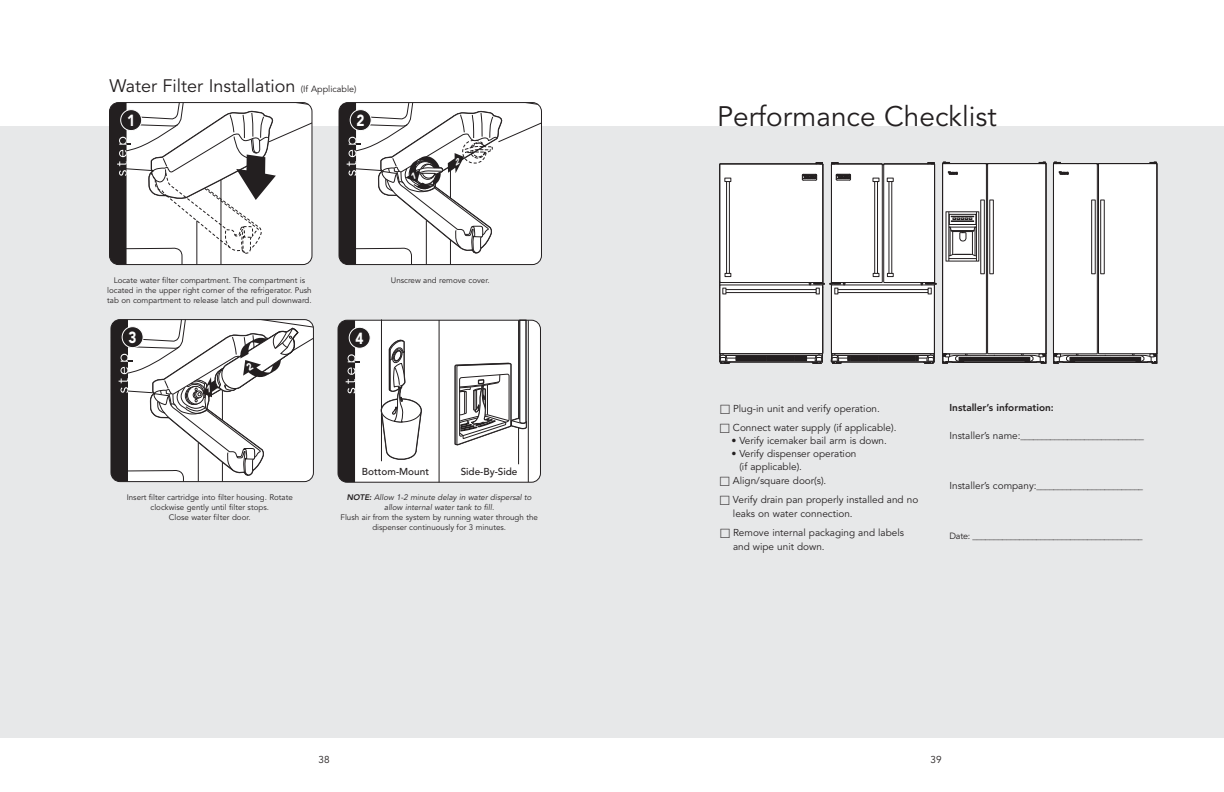
<style>
.page{position:relative;width:1224px;height:792px;background:#fff}
.page>*{position:absolute;margin:0;border:0;box-sizing:border-box;transform-origin:0 0}
.t1{font:28px "Avenir";color:#231f20}
.t2{font:18px "Avenir";color:#231f20}
.t3{font:900 16px "Avenir";color:#fff;scale:.85 1}
.t4{font:10px/19px "Avenir";color:#231f20}
.t5{font:500 10px "Avenir";color:#231f20}
.t6{font:800 10px "Avenir";color:#231f20}
.t7{font:9px "Avenir";color:#231f20}
.t8{font:8px/10px "Avenir";color:#231f20;text-align:center}
.t9{font:italic 8px/10px "Avenir";color:#231f20;text-align:center}
.s1{font-size:9px}
.s2{font-weight:800}
.s3{font-family:"Eisago News S Si"}
.s4{font-size:10px}
</style>
<div class="page">
<div style="left:612px;top:126px;width:612px;height:612px;background:#e7e8e9"></div>
<svg style="left:719px;top:162px;width:438px;height:202px;background:#e5e5e5"></svg>
<div style="left:0;top:126px;width:612px;height:612px;background:#e7e8e9"></div>
<svg style="left:110px;top:103px;width:202px;height:162px;background:#dbdbdb"></svg>
<div style="left:121px;top:110px;width:21px;height:21px;background:#231f20;border-radius:50%"></div>
<div style="left:120px;top:109px;width:22px;height:22px;border:1px solid #fff;border-radius:50%"></div>
<div style="left:338px;top:320px;width:202px;height:162px;background:#fff;border-radius:9px"></div>
<hr style="left:518px;top:320px;width:1px;height:144px;background:#231f20">
<hr style="left:528px;top:320px;width:1px;height:162px;background:#231f20">
<hr style="left:381px;top:320px;width:1px;height:141px;background:#231f20">
<svg style="left:454px;top:319px;width:74px;height:127px"></svg>
<svg style="left:380px;top:339px;width:42px;height:123px"></svg>
<div style="left:338px;top:320px;width:203px;height:163px;border:1px solid #231f20;border-radius:9px"></div>
<hr style="left:439px;top:320px;width:1px;height:162px;background:#231f20">
<svg style="left:338px;top:320px;width:22px;height:162px"></svg>
<div style="left:349px;top:327px;width:21px;height:21px;background:#231f20;border-radius:50%"></div>
<div style="left:349px;top:327px;width:22px;height:22px;border:1px solid #fff;border-radius:50%"></div>
<svg style="left:339px;top:103px;width:202px;height:162px;background:#d9d8d8"></svg>
<svg style="left:111px;top:320px;width:202px;height:162px;background:#d6d5d5"></svg>
<h2 class="t2" style="left:109px;top:78px;width:249px">Water Filter Installation <span class="s1">(If Applicable)</span></h2>
<h3 class="t3" style="left:127px;top:114px;width:11px">1</h3>
<h3 class="t3" style="left:357px;top:114px;width:11px">2</h3>
<p class="t8" style="left:107px;top:276px;width:206px">Locate water filter compartment. The compartment is located in the upper right corner of the refrigerator. Push tab on compartment to release latch and pull downward.</p>
<p class="t8" style="left:391px;top:276px;width:100px">Unscrew and remove cover.</p>
<h3 class="t3" style="left:129px;top:331px;width:11px">3</h3>
<h3 class="t3" style="left:356px;top:332px;width:11px">4</h3>
<p class="t5" style="left:362px;top:467px;width:69px">Bottom-Mount</p>
<p class="t5" style="left:461px;top:467px;width:58px">Side-By-Side</p>
<p class="t8" style="left:127px;top:492px;width:168px">Insert filter cartridge into filter housing. Rotate clockwise gently until filter stops.<br>Close water filter door.</p>
<p class="t9" style="left:347px;top:493px;width:186px"><span class="s2">NOTE:</span> Allow 1-2 minute delay in water dispersal to allow internal water tank to fill.</p>
<p class="t8" style="left:341px;top:513px;width:199px">Flush air from the system by running water through the dispenser continuously for 3 minutes.</p>
<p class="t4" style="left:318px;top:750px;width:13px">38</p>
<h1 class="t1" style="left:717px;top:105px;width:281px">Performance Checklist</h1>
<p class="t4" style="left:720px;top:400px;width:178px"><span class="s3">h</span> Plug-in unit and verify operation.<br><span class="s3">h</span> Connect water supply (if applicable).</p>
<p class="t4" style="left:731px;top:432px;width:157px">• Verify icemaker bail arm is down.</p>
<p class="t4" style="left:739px;top:448px;width:119px;line-height:13px;text-indent:-8px">• Verify dispenser operation (if applicable).</p>
<p class="t4" style="left:720px;top:472px;width:200px"><span class="s3">h</span> Align/square door(s).<br><span class="s3">h</span> Verify drain pan properly installed and no</p>
<p class="t4" style="left:720px;top:505px;width:186px;text-indent:13px">leaks on water connection.<br><span class="s3">h</span> Remove internal packaging and labels</p>
<p class="t4" style="left:733px;top:538px;width:93px">and wipe unit down.</p>
<p class="t6" style="left:950px;top:403px;width:106px">Installer’s information:</p>
<p class="t7" style="left:950px;top:432px;width:196px"><span class="s4">Installer’s name:</span>_____________________________</p>
<p class="t7" style="left:950px;top:482px;width:195px"><span class="s4">Installer’s company:</span>_________________________</p>
<p class="t7" style="left:950px;top:532px;width:195px">Date: ________________________________________</p>
<p class="t4" style="left:930px;top:750px;width:13px">39</p>
</div>
